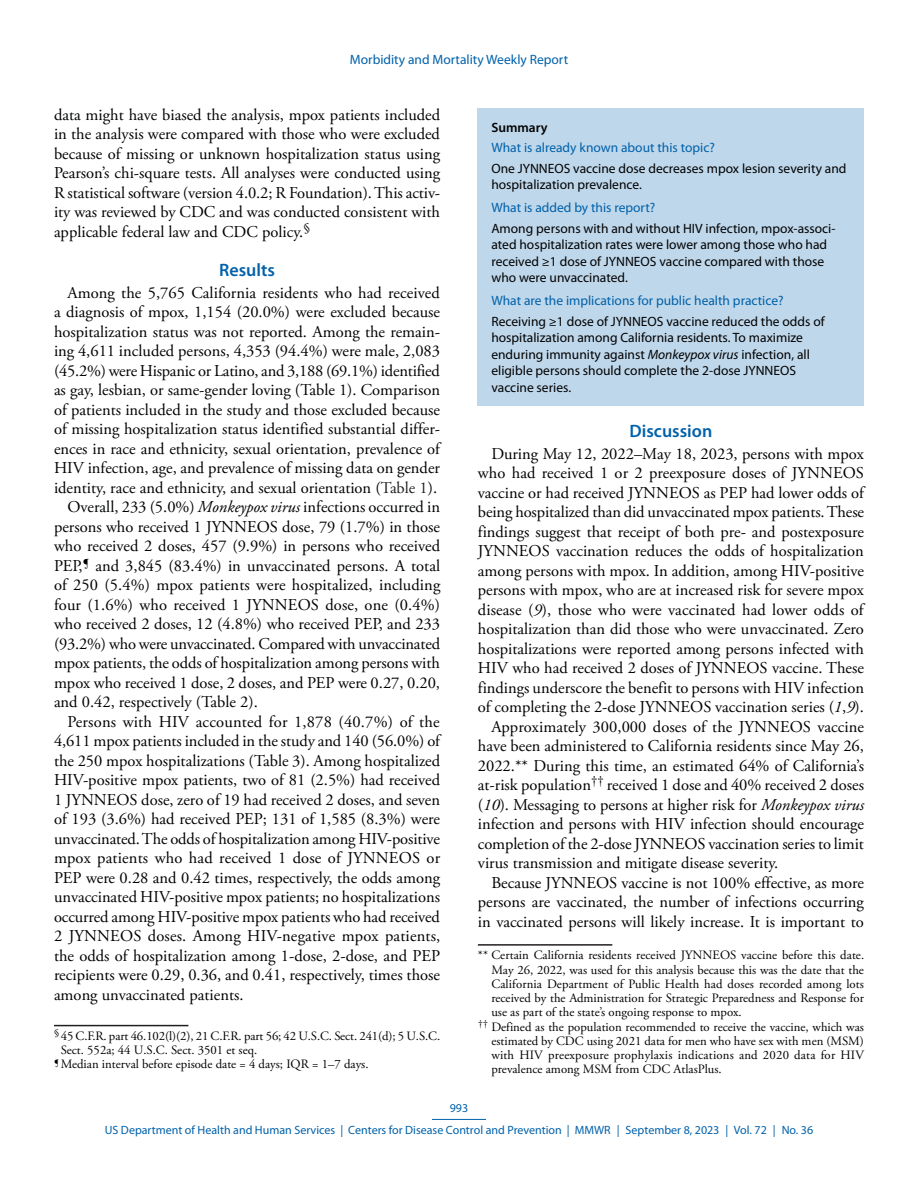
<style>
.page{position:relative;width:918px;height:1188px;background:#fff}
.page>*{position:absolute;margin:0;border:0;box-sizing:border-box;transform-origin:0 0}
.Heading_1{font:600 18px "Myriad Pro";color:#0061aa}
.Paragraph{font:16.5px/19.5px "Adobe Garamond Pro";color:#010203;text-align:justify}
.Summary_Box_Text{font:13.5px/16.5px "Myriad Pro";color:#010203}
.Summary_Box_Heading{font:13.5px "Myriad Pro";color:#0061aa}
.Summary_Box_Ttile{font:600 13.5px "Myriad Pro";color:#010203}
.footnote_w_rule_text_indent_2{font:12.75px/14.2px "Adobe Garamond Pro";color:#010203;text-align:justify}
.footnote_no_rule_text_indent_2{font:12.75px/14.2px "Adobe Garamond Pro";color:#010203;text-align:justify}
.Footnote{font:12.75px/14.2px "Adobe Garamond Pro";letter-spacing:-.01em;color:#010203}
.footnote_no_rule_text_indent_1{font:12.75px "Adobe Garamond Pro";color:#010203}
.t1{font:12px/21.8px "Myriad Pro";color:#0061aa;text-align:center}
.s1{color:#231f20}
.s2{font-style:italic}
</style>
<div class="page">
<hr style="left:432px;top:1119px;width:54px;height:1px;background:#0061aa">
<hr style="left:54px;top:1025px;width:134px;height:1px;background:#231f20">
<div style="left:478px;top:108px;width:386px;height:297px;background:#bfd7ea"></div>
<hr style="left:478px;top:944px;width:134px;height:2px;background:#231f20">
<p class="Summary_Box_Heading" style="left:350px;top:52px;width:220px">Morbidity and Mortality Weekly Report</p>
<p class="Paragraph" style="left:54px;top:106px;width:388px">data might have biased the analysis, mpox patients included in the analysis were compared with those who were excluded because of missing or unknown hospitalization status using Pearson’s chi-square tests. All analyses were conducted using R statistical software (version 4.0.2; R Foundation). This activ&shy;ity was reviewed by CDC and was conducted consistent with applicable federal law and CDC policy.<sup>§</sup></p>
<h1 class="Heading_1" style="left:219px;top:260px;width:57px">Results</h1>
<p class="Paragraph" style="left:54px;top:283px;width:388px;text-indent:14px">Among the 5,765 California residents who had received a diagnosis of mpox, 1,154 (20.0%) were excluded because hospitalization status was not reported. Among the remain&shy;ing 4,611 included persons, 4,353 (94.4%) were male, 2,083 (45.2%) were Hispanic or Latino, and 3,188 (69.1%) identified as gay, lesbian, or same-gender loving (Table 1). Comparison of patients included in the study and those excluded because of missing hospitalization status identified substantial differ&shy;ences in race and ethnicity, sexual orientation, prevalence of HIV infection, age, and prevalence of missing data on gender identity, race and ethnicity, and sexual orientation (<span class="s1">Table 1</span>).</p>
<p class="Paragraph" style="left:54px;top:498px;width:388px;text-indent:14px">Overall, 233 (5.0%) <span class="s2">Monkeypox virus</span> infections occurred in persons who received 1 JYNNEOS dose, 79 (1.7%) in those who received 2 doses, 457 (9.9%) in persons who received PEP,<sup>¶</sup> and 3,845 (83.4%) in unvaccinated persons. A total of 250 (5.4%) mpox patients were hospitalized, including four (1.6%) who received 1 JYNNEOS dose, one (0.4%) who received 2 doses, 12 (4.8%) who received PEP, and 233 (93.2%) who were unvaccinated. Compared with unvaccinated mpox patients, the odds of hospitalization among persons with mpox who received 1 dose, 2 doses, and PEP were 0.27, 0.20, and 0.42, respectively (Table 2).</p>
<p class="Paragraph" style="left:54px;top:712px;width:388px;text-indent:14px">Persons with HIV accounted for 1,878 (40.7%) of the 4,611 mpox patients included in the study and 140 (56.0%) of the 250 mpox hospitalizations (Table 3). Among hospitalized HIV-positive mpox patients, two of 81 (2.5%) had received 1 JYNNEOS dose, zero of 19 had received 2 doses, and seven of 193 (3.6%) had received PEP; 131 of 1,585 (8.3%) were unvaccinated. The odds of hospitalization among HIV-positive mpox patients who had received 1 dose of JYNNEOS or PEP were 0.28 and 0.42 times, respectively, the odds among unvaccinated HIV-positive mpox patients; no hospitalizations occurred among HIV-positive mpox patients who had received 2 JYNNEOS doses. Among HIV-negative mpox patients, the odds of hospitalization among 1-dose, 2-dose, and PEP recipients were 0.29, 0.36, and 0.41, respectively, times those among unvaccinated patients.</p>
<p class="Footnote" style="left:61px;top:1029px;width:381px;text-indent:-7px"><sup>§</sup> 45 C.F.R. part 46.102(l)(2), 21 C.F.R. part 56; 42 U.S.C. Sect. 241(d); 5 U.S.C.<br>Sect. 552a; 44 U.S.C. Sect. 3501 et seq.</p>
<p class="footnote_no_rule_text_indent_1" style="left:54px;top:1057px;width:316px"><sup>¶</sup> Median interval before episode date = 4 days; IQR = 1–7 days.</p>
<h1 class="Summary_Box_Ttile" style="left:491px;top:120px;width:58px">Summary</h1>
<h1 class="Summary_Box_Heading" style="left:491px;top:140px;width:225px">What is already known about this topic?</h1>
<p class="Summary_Box_Text" style="left:491px;top:160px;width:357px">One JYNNEOS vaccine dose decreases mpox lesion severity and hospitalization prevalence.</p>
<h1 class="Summary_Box_Heading" style="left:491px;top:200px;width:165px">What is added by this report?</h1>
<p class="Summary_Box_Text" style="left:491px;top:220px;width:346px">Among persons with and without HIV infection, mpox-associ&shy;ated hospitalization rates were lower among those who had received ≥1 dose of JYNNEOS vaccine compared with those who were unvaccinated.</p>
<h1 class="Summary_Box_Heading" style="left:491px;top:293px;width:294px">What are the implications for public health practice?</h1>
<p class="Summary_Box_Text" style="left:491px;top:313px;width:335px">Receiving ≥1 dose of JYNNEOS vaccine reduced the odds of hospitalization among California residents. To maximize enduring immunity against <span class="s2">Monkeypox virus</span> infection, all eligible persons should complete the 2-dose JYNNEOS vaccine series.</p>
<h1 class="Heading_1" style="left:630px;top:421px;width:84px">Discussion</h1>
<p class="Paragraph" style="left:478px;top:444px;width:388px;text-indent:14px">During May 12, 2022–May 18, 2023, persons with mpox who had received 1 or 2 preexposure doses of JYNNEOS vaccine or had received JYNNEOS as PEP had lower odds of being hospitalized than did unvaccinated mpox patients. These findings suggest that receipt of both pre- and postexposure JYNNEOS vaccination reduces the odds of hospitalization among persons with mpox. In addition, among HIV-positive persons with mpox, who are at increased risk for severe mpox disease (<span class="s2">9</span>), those who were vaccinated had lower odds of hospitalization than did those who were unvaccinated. Zero hospitalizations were reported among persons infected with HIV who had received 2 doses of JYNNEOS vaccine. These findings underscore the benefit to persons with HIV infection of completing the 2-dose JYNNEOS vaccination series (<span class="s2">1</span>,<span class="s2">9</span>).</p>
<p class="Paragraph" style="left:478px;top:717px;width:388px;text-indent:14px">Approximately 300,000 doses of the JYNNEOS vaccine have been administered to California residents since May 26, 2022.** During this time, an estimated 64% of California’s at-risk population<sup>††</sup> received 1 dose and 40% received 2 doses (<span class="s2">10</span>). Messaging to persons at higher risk for <span class="s2">Monkeypox virus </span>infection and persons with HIV infection should encourage completion of the 2-dose JYNNEOS vaccination series to limit virus transmission and mitigate disease severity.</p>
<p class="Paragraph" style="left:478px;top:873px;width:388px;text-indent:14px">Because JYNNEOS vaccine is not 100% effective, as more persons are vaccinated, the number of infections occurring in vaccinated persons will likely increase. It is important to</p>
<p class="footnote_w_rule_text_indent_2" style="left:491px;top:949px;width:374px;text-indent:-13px">** Certain California residents received JYNNEOS vaccine before this date.<br>May 26, 2022, was used for this analysis because this was the date that the California Department of Public Health had doses recorded among lots received by the Administration for Strategic Preparedness and Response for use as part of the state’s ongoing response to mpox.</p>
<p class="footnote_no_rule_text_indent_2" style="left:491px;top:1020px;width:374px;text-indent:-13px"><sup>††</sup> Defined as the population recommended to receive the vaccine, which was estimated by CDC using 2021 data for men who have sex with men (MSM) with HIV preexposure prophylaxis indications and 2020 data for HIV prevalence among MSM from CDC AtlasPlus.</p>
<p class="t1" style="left:105px;top:1098px;width:710px">993<br>US Department of Health and Human Services | Centers for Disease Control and Prevention | MMWR | September 8, 2023 | Vol. 72 | No. 36</p>
</div>
